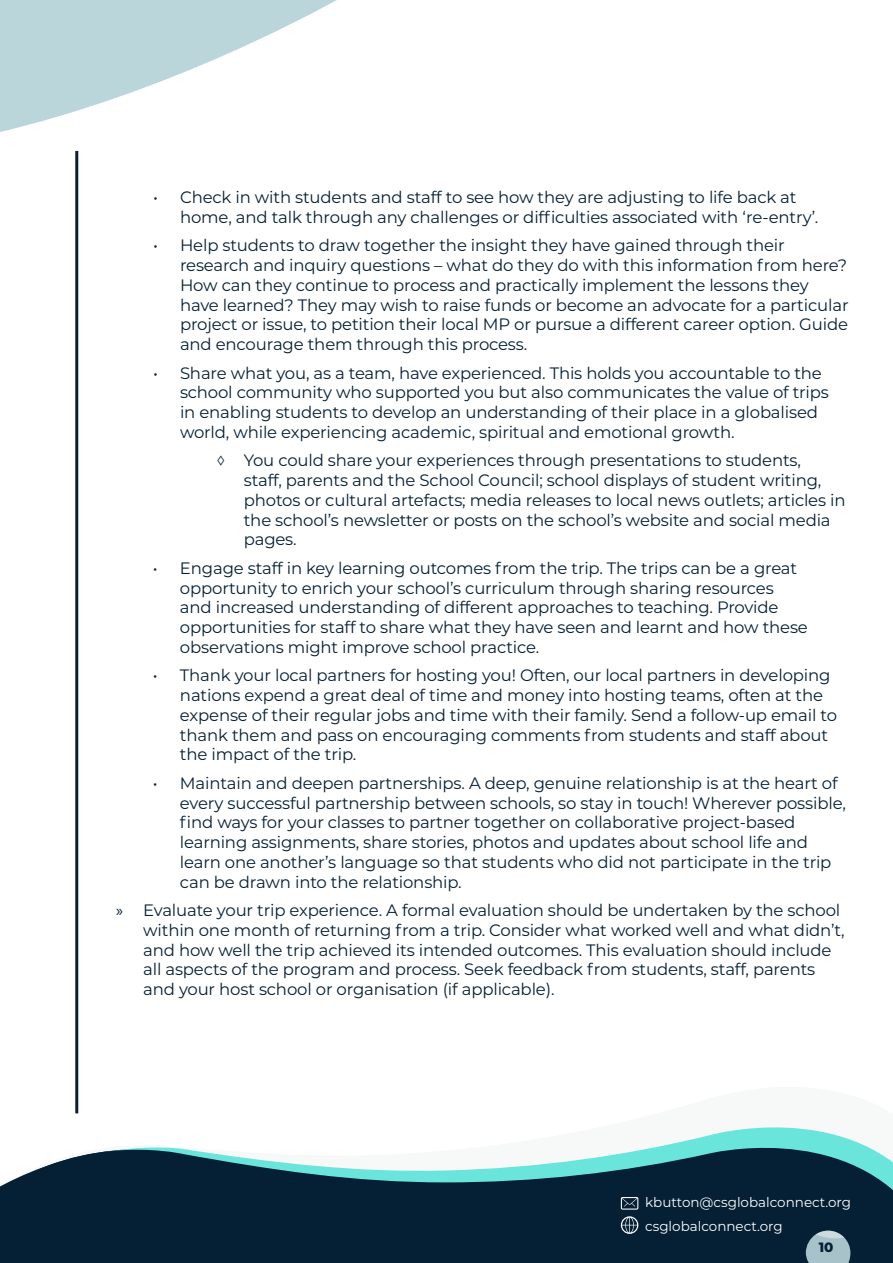
<style>
.page{position:relative;width:893px;height:1263px;background:#fff}
.page>*{position:absolute;margin:0;border:0;box-sizing:border-box;transform-origin:0 0}
.t1{font:16.5px/19.8px "Montserrat";letter-spacing:-.01em;color:#051f34}
.t2{font:13.5px/24.3px "Montserrat";color:#fff}
.t3{font:800 13.5px "Montserrat";color:#051f34}
.s1{font-family:"Myriad Pro"}
</style>
<div class="page">
<svg style="left:13px;top:0;width:324px;height:282px"></svg>
<div style="left:0;top:0;width:13px;height:132px;background:#bad6db"></div>
<svg style="left:0;top:1127px;width:893px;height:136px;fill:#051f34"></svg>
<svg style="left:806px;top:1230px;width:44px;height:33px"></svg>
<svg style="left:621px;top:1216px;width:17px;height:18px"></svg>
<svg style="left:621px;top:1197px;width:17px;height:12px"></svg>
<hr style="left:75px;top:151px;width:3px;height:962px;background:#051f34">
<p class="t1" style="left:180px;top:187px;width:640px;text-indent:-27px">• Check in with students and staff to see how they are adjusting to life back at home, and talk through any challenges or difficulties associated with ‘re-entry’.</p>
<p class="t1" style="left:180px;top:235px;width:670px;text-indent:-27px">• Help students to draw together the insight they have gained through their research and inquiry questions – what do they do with this information from here?<br>How can they continue to process and practically implement the lessons they have learned? They may wish to raise funds or become an advocate for a particular project or issue, to petition their local MP or pursue a different career option. Guide and encourage them through this process.</p>
<p class="t1" style="left:180px;top:362px;width:650px;text-indent:-27px">• Share what you, as a team, have experienced. This holds you accountable to the school community who supported you but also communicates the value of trips in enabling students to develop an understanding of their place in a globalised world, while experiencing academic, spiritual and emotional growth.</p>
<p class="t1" style="left:244px;top:450px;width:603px;text-indent:-27px">◊ You could share your experiences through presentations to students,<br>staff, parents and the School Council; school displays of student writing, photos or cultural artefacts; media releases to local news outlets; articles in the school’s newsletter or posts on the school’s website and social media pages.</p>
<p class="t1" style="left:180px;top:557px;width:629px;text-indent:-27px">• Engage staff in key learning outcomes from the trip. The trips can be a great opportunity to enrich your school’s curriculum through sharing resources and increased understanding of different approaches to teaching. Provide opportunities for staff to share what they have seen and learnt and how these observations might improve school practice.</p>
<p class="t1" style="left:180px;top:665px;width:659px;text-indent:-27px">• Thank your local partners for hosting you! Often, our local partners in developing nations expend a great deal of time and money into hosting teams, often at the expense of their regular jobs and time with their family. Send a follow-up email to thank them and pass on encouraging comments from students and staff about the impact of the trip.</p>
<p class="t1" style="left:180px;top:772px;width:667px;text-indent:-27px">• Maintain and deepen partnerships. A deep, genuine relationship is at the heart of every successful partnership between schools, so stay in touch! Wherever possible, find ways for your classes to partner together on collaborative project-based learning assignments, share stories, photos and updates about school life and learn one another’s language so that students who did not participate in the trip can be drawn into the relationship.</p>
<p class="t1" style="left:143px;top:900px;width:703px;text-indent:-27px"><span class="s1">»</span> Evaluate your trip experience. A formal evaluation should be undertaken by the school within one month of returning from a trip. Consider what worked well and what didn’t, and how well the trip achieved its intended outcomes. This evaluation should include all aspects of the program and process. Seek feedback from students, staff, parents and your host school or organisation (if applicable).</p>
<p class="t2" style="left:645px;top:1189px;width:208px">kbutton@csglobalconnect.org csglobalconnect.org</p>
<p class="t3" style="left:819px;top:1237px;width:16px">10</p>
</div>
